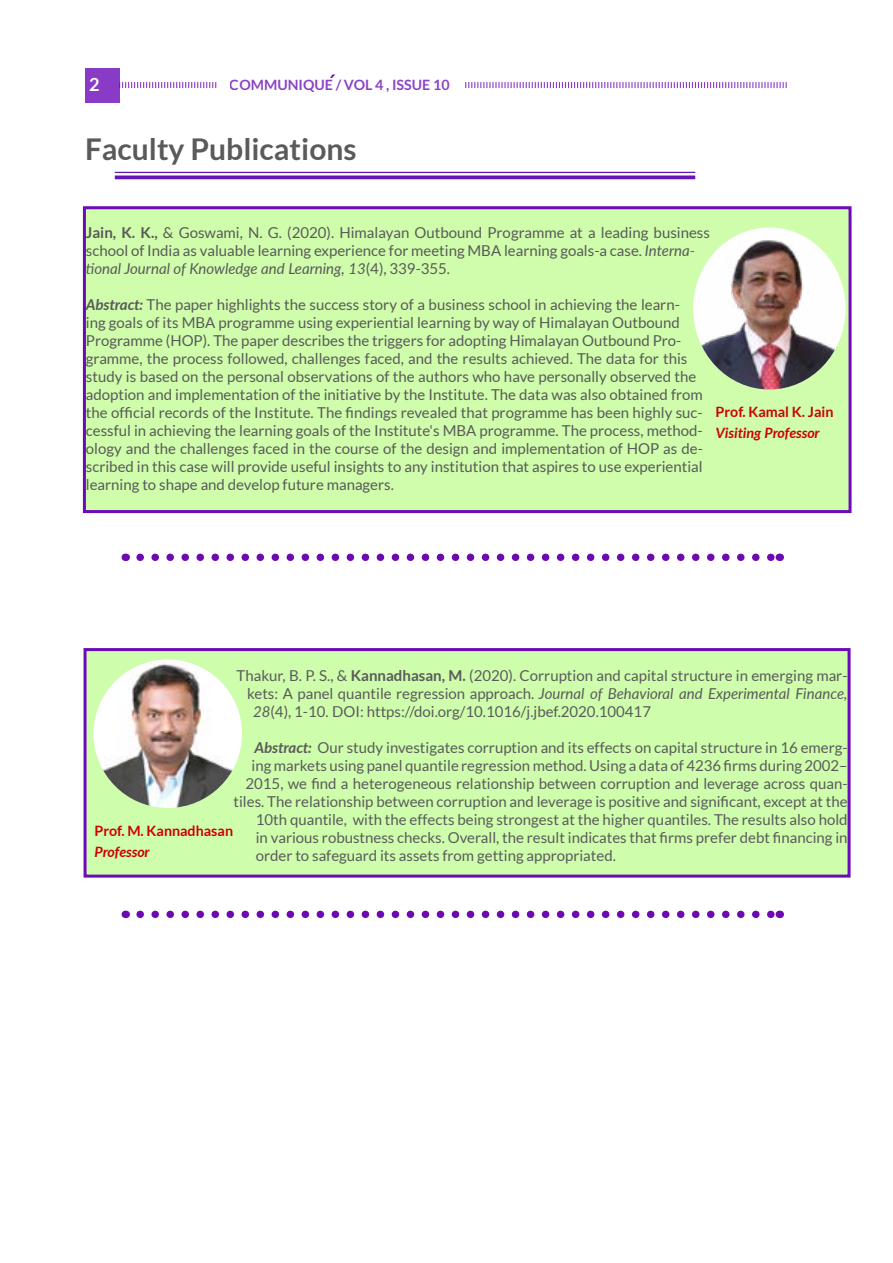
<style>
.page{position:relative;width:893px;height:1263px;background:#fff}
.page>*{position:absolute;margin:0;border:0;box-sizing:border-box;transform-origin:0 0}
.t1{font:700 30px "Lato";color:#5a5a5a}
.t2{font:700 18.15px "Lato";color:#fff}
.t3{font:15px/18px "Lato";color:#595959}
.t4{font:15px "Lato";color:#5a5a5a}
.t5{font:italic 15px "Lato";color:#5a5a5a}
.t6{font:700 14.25px "Lato";color:#cc0103}
.t7{font:italic 700 14.25px "Lato";color:#cc0103}
.t8{font:700 14.25px "Lato";color:#6c13b8}
.s1{font-weight:700}
.s2{font-style:italic}
.s3{font-weight:700;font-style:italic}
.s4{font-style:normal}
</style>
<div class="page">
<div style="left:85px;top:68px;width:34px;height:34px;background:#893ac6"></div>
<svg style="left:119px;top:82px;width:97px;height:6px"></svg>
<svg style="left:465px;top:82px;width:322px;height:6px"></svg>
<hr style="left:115px;top:172px;width:580px;height:1px;background:#6813b8">
<hr style="left:115px;top:176px;width:580px;height:3px;background:#6813b8">
<div style="left:85px;top:650px;width:764px;height:226px;background:#cefdac"></div>
<div style="left:84px;top:648px;width:766px;height:230px;border:3px solid #6c09b8"></div>
<img style="left:94px;top:659px;width:148px;height:149px;border-radius:74px">
<svg style="left:140px;top:911px;width:632px;height:7px"></svg>
<div style="left:84px;top:208px;width:766px;height:304px;background:#cffdab"></div>
<div style="left:83px;top:206px;width:768px;height:307px;border:3px solid #6c09b8"></div>
<svg style="left:140px;top:554px;width:632px;height:7px"></svg>
<img style="left:693px;top:227px;width:153px;height:162px">
<p class="t2" style="left:89px;top:74px;width:12px">2</p>
<p class="t8" style="left:230px;top:77px;width:221px">COMMUNIQUE / VOL 4 , ISSUE 10</p>
<h1 class="t1" style="left:85px;top:132px;width:273px">Faculty Publications</h1>
<p class="t3" style="left:86px;top:223px;width:625px"><span class="s1">Jain, K. K.,</span> &amp; Goswami, N. G. (2020). Himalayan Outbound Programme at a leading business school of India as valuable learning experience for meeting MBA learning goals-a case. <span class="s2">Interna&shy;tional Journal of Knowledge and Learning, 13</span>(4), 339-355.</p>
<p class="t3" style="left:86px;top:295px;width:618px"><span class="s3">Abstract:</span> The paper highlights the success story of a business school in achieving the learn&shy;ing goals of its MBA programme using experiential learning by way of Himalayan Outbound Programme (HOP). The paper describes the triggers for adopting Himalayan Outbound Pro&shy;gramme, the process followed, challenges faced, and the results achieved. The data for this study is based on the personal observations of the authors who have personally observed the adoption and implementation of the initiative by the Institute. The data was also obtained from the official records of the Institute. The findings revealed that programme has been highly suc&shy;cessful in achieving the learning goals of the Institute's MBA programme. The process, method&shy;ology and the challenges faced in the course of the design and implementation of HOP as de&shy;scribed in this case will provide useful insights to any institution that aspires to use experiential learning to shape and develop future managers.</p>
<p class="t6" style="left:716px;top:403px;width:119px">Prof. Kamal K. Jain</p>
<p class="t7" style="left:716px;top:424px;width:106px">Visiting Professor</p>
<p class="t4" style="left:237px;top:667px;width:612px">Thakur, B. P. S., &amp; <span class="s1">Kannadhasan, M.</span> (2020). Corruption and capital structure in emerging mar-</p>
<p class="t5" style="left:247px;top:683px;width:602px"><span class="s4">kets: A panel quantile regression approach.</span> Journal of Behavioral and Experimental Finance,</p>
<p class="t4" style="left:253px;top:703px;width:399px"><span class="s2">28</span>(4), 1-10. DOI: https://doi.org/10.1016/j.jbef.2020.100417</p>
<p class="t4" style="left:255px;top:739px;width:595px"><span class="s3">Abstract:</span> Our study investigates corruption and its effects on capital structure in 16 emerg-</p>
<p class="t4" style="left:252px;top:757px;width:597px">ing markets using panel quantile regression method. Using a data of 4236 firms during 2002–</p>
<p class="t4" style="left:246px;top:775px;width:603px">2015, we find a heterogeneous relationship between corruption and leverage across quan-</p>
<p class="t4" style="left:234px;top:793px;width:615px">tiles. The relationship between corruption and leverage is positive and significant, except at the</p>
<p class="t4" style="left:256px;top:811px;width:593px">10th quantile, with the effects being strongest at the higher quantiles. The results also hold</p>
<p class="t4" style="left:256px;top:829px;width:593px">in various robustness checks. Overall, the result indicates that firms prefer debt financing in</p>
<p class="t4" style="left:256px;top:847px;width:362px">order to safeguard its assets from getting appropriated.</p>
<p class="t6" style="left:94px;top:823px;width:140px">Prof. M. Kannadhasan</p>
<p class="t7" style="left:94px;top:844px;width:57px">Professor</p>
</div>
